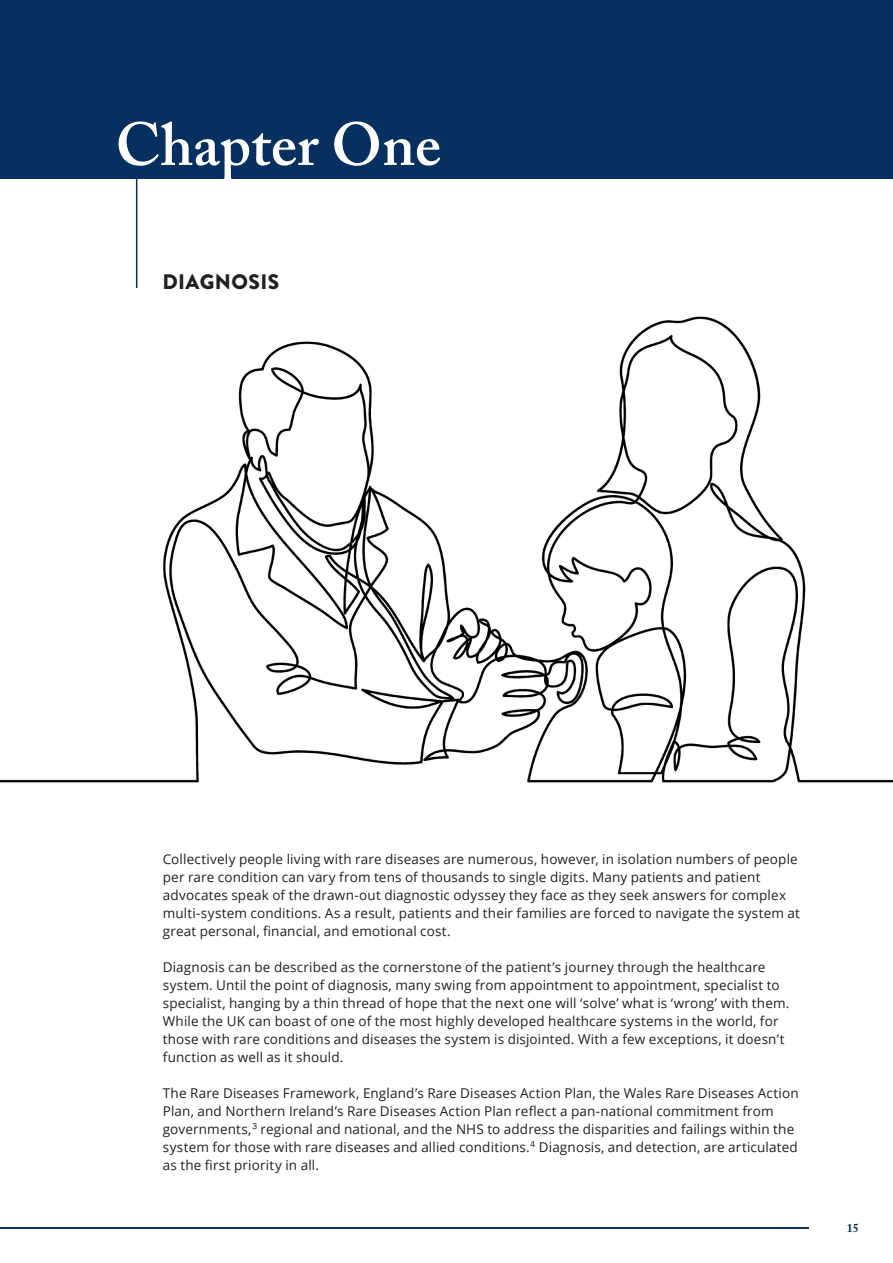
<style>
.page{position:relative;width:893px;height:1263px;background:#fff}
.page>*{position:absolute;margin:0;border:0;box-sizing:border-box;transform-origin:0 0}
.t1{font:600 60px "Adobe Caslon Pro";color:#fff}
.t2{font:900 21px "Brandon Grotesque";letter-spacing:.02em;color:#231f20}
.Main_Body_Indent{font:13.5px/18px "Open Sans";letter-spacing:.01em;color:#231f20}
.t3{font:700 12px "Adobe Caslon Pro";color:#072f5f}
</style>
<div class="page">
<div style="left:0;top:0;width:893px;height:179px;background:#072f5f"></div>
<img style="left:0;top:316px;width:893px;height:467px">
<hr style="left:136px;top:179px;width:1px;height:109px;background:#072f5f">
<hr style="left:0;top:1227px;width:808px;height:2px;background:#072f5f">
<p class="t1" style="left:115px;top:109px;width:327px">Chapter One</p>
<p class="t2" style="left:162px;top:267px;width:118px">DIAGNOSIS</p>
<p class="Main_Body_Indent" style="left:163px;top:850px;width:639px">Collectively people living with rare diseases are numerous, however, in isolation numbers of people per rare condition can vary from tens of thousands to single digits. Many patients and patient advocates speak of the drawn-out diagnostic odyssey they face as they seek answers for complex multi-system conditions. As a result, patients and their families are forced to navigate the system at great personal, financial, and emotional cost.</p>
<p class="Main_Body_Indent" style="left:163px;top:958px;width:628px">Diagnosis can be described as the cornerstone of the patient’s journey through the healthcare system. Until the point of diagnosis, many swing from appointment to appointment, specialist to specialist, hanging by a thin thread of hope that the next one will ‘solve’ what is ‘wrong’ with them.<br>While the UK can boast of one of the most highly developed healthcare systems in the world, for those with rare conditions and diseases the system is disjointed. With a few exceptions, it doesn’t function as well as it should.</p>
<p class="Main_Body_Indent" style="left:163px;top:1084px;width:637px">The Rare Diseases Framework, England’s Rare Diseases Action Plan, the Wales Rare Diseases Action Plan, and Northern Ireland’s Rare Diseases Action Plan reflect a pan-national commitment from governments,<sup>3</sup> regional and national, and the NHS to address the disparities and failings within the system for those with rare diseases and allied conditions.<sup>4</sup> Diagnosis, and detection, are articulated as the first priority in all.</p>
<p class="t3" style="left:847px;top:1221px;width:13px">15</p>
</div>
